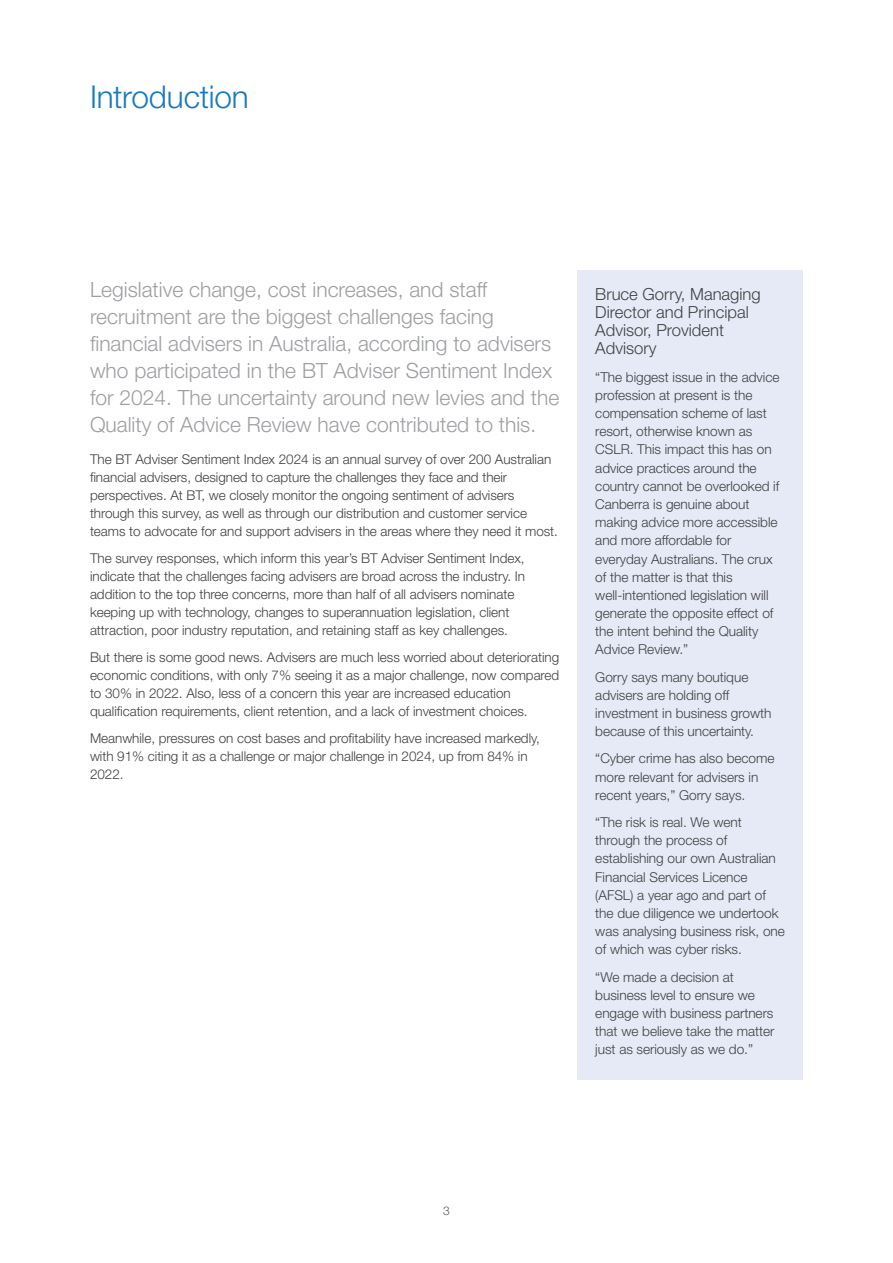
<style>
.page{position:relative;width:893px;height:1263px;background:#fff}
.page>*{position:absolute;margin:0;border:0;box-sizing:border-box;transform-origin:0 0}
.t1{font:300 31.5px "Helvetica Neue LT Std";letter-spacing:-.005em;color:#177ac0}
.t2{font:300 21px/27px "Helvetica Neue LT Std";color:#9d9fa2}
.t3{font:300 16.65px/18.1px "Helvetica Neue LT Std";color:#414042}
.t4{font:300 13.65px/18.1px "Helvetica Neue LT Std";letter-spacing:-.005em;color:#414042}
.t5{font:300 13.5px/18px "Helvetica Neue LT Std";letter-spacing:-.005em;color:#414042}
.t6{font:300 12px "Helvetica Neue LT Std";color:#58595b}
</style>
<div class="page">
<div style="left:577px;top:270px;width:226px;height:810px;background:#e5eaf6"></div>
<h1 class="t1" style="left:90px;top:78px;width:160px">Introduction</h1>
<p class="t2" style="left:90px;top:276px;width:471px">Legislative change, cost increases, and staff recruitment are the biggest challenges facing financial advisers in Australia, according to advisers who participated in the BT Adviser Sentiment Index for 2024. The uncertainty around new levies and the Quality of Advice Review have contributed to this.</p>
<p class="t5" style="left:90px;top:449px;width:469px">The BT Adviser Sentiment Index 2024 is an annual survey of over 200 Australian financial advisers, designed to capture the challenges they face and their perspectives. At BT, we closely monitor the ongoing sentiment of advisers through this survey, as well as through our distribution and customer service teams to advocate for and support advisers in the areas where they need it most.</p>
<p class="t5" style="left:90px;top:548px;width:437px">The survey responses, which inform this year’s BT Adviser Sentiment Index, indicate that the challenges facing advisers are broad across the industry. In addition to the top three concerns, more than half of all advisers nominate keeping up with technology, changes to superannuation legislation, client attraction, poor industry reputation, and retaining staff as key challenges.</p>
<p class="t5" style="left:90px;top:647px;width:471px">But there is some good news. Advisers are much less worried about deteriorating economic conditions, with only 7% seeing it as a major challenge, now compared to 30% in 2022. Also, less of a concern this year are increased education qualification requirements, client retention, and a lack of investment choices.</p>
<p class="t5" style="left:90px;top:728px;width:451px">Meanwhile, pressures on cost bases and profitability have increased markedly, with 91% citing it as a challenge or major challenge in 2024, up from 84% in<br>2022.</p>
<p class="t3" style="left:595px;top:285px;width:167px">Bruce Gorry, Managing<br>Director and Principal<br>Advisor, Provident<br>Advisory</p>
<p class="t4" style="left:595px;top:367px;width:186px">“The biggest issue in the advice profession at present is the compensation scheme of last resort, otherwise known as<br>CSLR. This impact this has on advice practices around the country cannot be overlooked if<br>Canberra is genuine about making advice more accessible and more affordable for everyday Australians. The crux of the matter is that this well-intentioned legislation will generate the opposite effect of the intent behind the Quality<br>Advice Review.”</p>
<p class="t4" style="left:595px;top:667px;width:178px">Gorry says many boutique advisers are holding off investment in business growth because of this uncertainty.</p>
<p class="t4" style="left:595px;top:749px;width:181px">“Cyber crime has also become more relevant for advisers in recent years,” Gorry says.</p>
<p class="t4" style="left:595px;top:813px;width:191px">“The risk is real. We went through the process of establishing our own Australian<br>Financial Services Licence (AFSL) a year ago and part of the due diligence we undertook was analysing business risk, one of which was cyber risks.</p>
<p class="t4" style="left:595px;top:967px;width:181px">“We made a decision at business level to ensure we engage with business partners that we believe take the matter just as seriously as we do.”</p>
<p class="t6" style="left:443px;top:1203px;width:8px">3</p>
</div>
